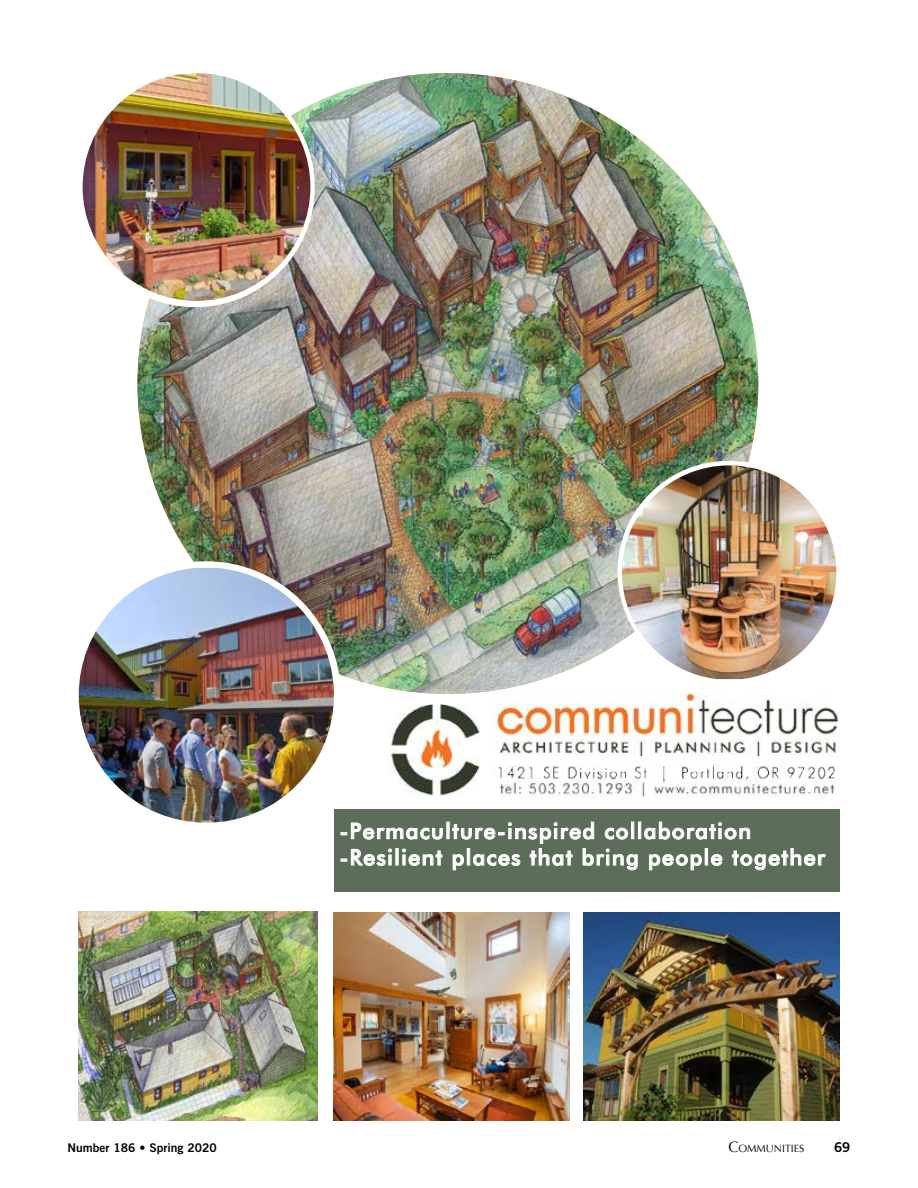
<style>
.page{position:relative;width:918px;height:1188px;background:#fff}
.page>*{position:absolute;margin:0;border:0;box-sizing:border-box;transform-origin:0 0}
.t1{font:500 22.05px/26.4px "Futura BT";letter-spacing:.055em;color:#fff}
.t2{font:13.5px "Trade Gothic Bold Two";color:#000}
.t3{font:12px "Trade Gothic Bold Two";color:#000}
.t4{font:10.5px "Optima";color:#000}
.s1{font-size:15px}
</style>
<div class="page">
<img style="left:137px;top:73px;width:621px;height:621px;border-radius:310px">
<div style="left:75px;top:68px;width:240px;height:239px;background:#fff;border-radius:50%"></div>
<img style="left:584px;top:912px;width:255px;height:208px">
<div style="left:334px;top:809px;width:505px;height:82px;background:#5c6e5a"></div>
<svg style="left:341px;top:822px;width:102px;height:18px"></svg>
<div style="left:446px;top:822px;width:4px;height:17px;border:1px solid #fff"></div>
<div style="left:638px;top:822px;width:3px;height:17px;border:1px solid #fff"></div>
<svg style="left:644px;top:821px;width:107px;height:19px"></svg>
<svg style="left:341px;top:848px;width:51px;height:18px"></svg>
<div style="left:395px;top:848px;width:4px;height:17px;border:1px solid #fff"></div>
<svg style="left:402px;top:848px;width:41px;height:18px"></svg>
<svg style="left:452px;top:821px;width:186px;height:50px"></svg>
<svg style="left:649px;top:854px;width:53px;height:17px"></svg>
<div style="left:705px;top:848px;width:3px;height:17px;border:1px solid #fff"></div>
<svg style="left:711px;top:854px;width:12px;height:12px"></svg>
<svg style="left:732px;top:848px;width:94px;height:23px"></svg>
<div style="left:71px;top:561px;width:270px;height:270px;background:#fff;border-radius:50%"></div>
<img style="left:79px;top:568px;width:255px;height:255px;border-radius:125px">
<img style="left:389px;top:705px;width:91px;height:91px">
<img style="left:83px;top:73px;width:227px;height:228px;border-radius:114px">
<img style="left:622px;top:465px;width:214px;height:214px">
<img style="left:493px;top:694px;width:347px;height:105px">
<img style="left:79px;top:912px;width:239px;height:208px">
<img style="left:334px;top:912px;width:235px;height:208px">
<p class="t1" style="left:339px;top:817px;width:487px">-Permaculture-inspired collaboration -Resilient places that bring people together</p>
<p class="t3" style="left:68px;top:1140px;width:151px">Number 186 • Spring 2020</p>
<p class="t4" style="left:728px;top:1142px;width:77px"><span class="s1">C</span>OMMUNITIES</p>
<p class="t2" style="left:834px;top:1139px;width:18px">69</p>
</div>
